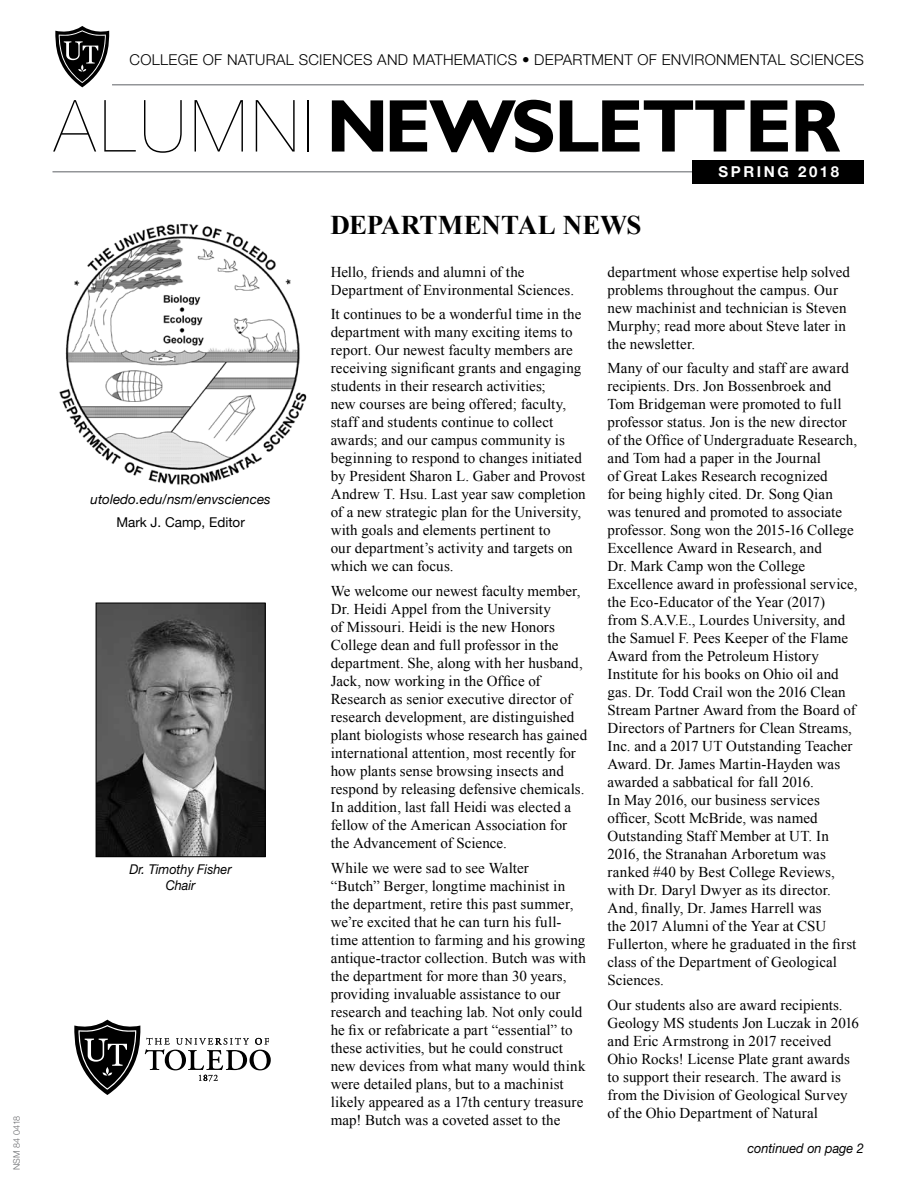
<style>
.page{position:relative;width:918px;height:1188px;background:#fff}
.page>*{position:absolute;margin:0;border:0;box-sizing:border-box;transform-origin:0 0}
.t1{font:700 75px "Gill Sans Std";letter-spacing:-.025em;color:#000}
.t2{font:700 27px "Times New Roman";letter-spacing:-.01em;color:#000}
.t3{font:15px/18px "Times New Roman";letter-spacing:.005em;color:#000}
.t4{font:300 15px "Helvetica Neue LT Std";letter-spacing:.02em;color:#000}
.t5{font:700 15px "Helvetica Neue";letter-spacing:.17em;color:#fff}
.t6{font:italic 13.5px/16.2px "Helvetica Neue LT Std";color:#000;text-align:center;scale:.94 1}
.t7{font:italic 13.5px "Helvetica Neue";color:#000}
.t8{font:13.5px "Helvetica Neue";color:#000}
.t9{font:300 9px "Helvetica Neue LT Std";letter-spacing:.02em;color:#6d6e71}
.s1{font-family:"Helvetica Neue";font-weight:200;font-size:72px}
</style>
<div class="page">
<hr style="left:112px;top:84px;width:752px;height:2px;background:#939598">
<hr style="left:52px;top:171px;width:812px;height:1px;background:#939598">
<div style="left:692px;top:160px;width:172px;height:23px;background:#000"></div>
<svg style="left:55px;top:26px;width:54px;height:61px"></svg>
<img style="left:59px;top:223px;width:248px;height:262px">
<svg style="left:74px;top:1020px;width:197px;height:75px"></svg>
<img style="left:98px;top:605px;width:166px;height:250px">
<div style="left:96px;top:603px;width:170px;height:254px;border:1px solid #000"></div>
<p class="t9" style="left:11px;top:1170px;width:56px;rotate:-90deg">NSM 84 0418</p>
<p class="t4" style="left:130px;top:50px;width:736px">COLLEGE OF NATURAL SCIENCES AND MATHEMATICS • DEPARTMENT OF ENVIRONMENTAL SCIENCES</p>
<h1 class="t1" style="left:54px;top:82px;width:788px"><span class="s1">ALUMNI</span> NEWSLETTER</h1>
<p class="t7" style="left:91px;top:491px;width:182px">utoledo.edu/nsm/envsciences</p>
<p class="t8" style="left:116px;top:514px;width:130px">Mark J. Camp, Editor</p>
<p class="t6" style="left:130px;top:861px;width:110px">Dr. Timothy Fisher<br>Chair</p>
<h2 class="t2" style="left:330px;top:207px;width:313px">DEPARTMENTAL NEWS</h2>
<p class="t5" style="left:719px;top:162px;width:122px">SPRING 2018</p>
<p class="t3" style="left:331px;top:262px;width:245px">Hello, friends and alumni of the<br>Department of Environmental Sciences.</p>
<p class="t3" style="left:331px;top:305px;width:257px">It continues to be a wonderful time in the department with many exciting items to report. Our newest faculty members are receiving significant grants and engaging students in their research activities;<br>new courses are being offered; faculty, staff and students continue to collect awards; and our campus community is beginning to respond to changes initiated by President Sharon L. Gaber and Provost Andrew T. Hsu. Last year saw completion of a new strategic plan for the University, with goals and elements pertinent to<br>our department’s activity and targets on which we can focus.</p>
<p class="t3" style="left:331px;top:582px;width:258px">We welcome our newest faculty member, Dr. Heidi Appel from the University<br>of Missouri. Heidi is the new Honors College dean and full professor in the department. She, along with her husband, Jack, now working in the Office of Research as senior executive director of research development, are distinguished plant biologists whose research has gained international attention, most recently for how plants sense browsing insects and respond by releasing defensive chemicals.<br>In addition, last fall Heidi was elected a fellow of the American Association for the Advancement of Science.</p>
<p class="t3" style="left:331px;top:859px;width:257px">While we were sad to see Walter<br>“Butch” Berger, longtime machinist in the department, retire this past summer, we’re excited that he can turn his full&shy;time attention to farming and his growing antique-tractor collection. Butch was with the department for more than 30 years, providing invaluable assistance to our research and teaching lab. Not only could he fix or refabricate a part “essential” to these activities, but he could construct new devices from what many would think were detailed plans, but to a machinist likely appeared as a 17th century treasure map! Butch was a coveted asset to the</p>
<p class="t3" style="left:608px;top:262px;width:244px">department whose expertise help solved problems throughout the campus. Our new machinist and technician is Steven Murphy; read more about Steve later in the newsletter.</p>
<p class="t3" style="left:608px;top:359px;width:252px">Many of our faculty and staff are award recipients. Drs. Jon Bossenbroek and Tom Bridgeman were promoted to full professor status. Jon is the new director of the Office of Undergraduate Research, and Tom had a paper in the Journal<br>of Great Lakes Research recognized<br>for being highly cited. Dr. Song Qian was tenured and promoted to associate professor. Song won the 2015-16 College Excellence Award in Research, and<br>Dr. Mark Camp won the College Excellence award in professional service, the Eco-Educator of the Year (2017) from S.A.V.E., Lourdes University, and the Samuel F. Pees Keeper of the Flame Award from the Petroleum History Institute for his books on Ohio oil and gas. Dr. Todd Crail won the 2016 Clean Stream Partner Award from the Board of Directors of Partners for Clean Streams, Inc. and a 2017 UT Outstanding Teacher Award. Dr. James Martin-Hayden was awarded a sabbatical for fall 2016.<br>In May 2016, our business services officer, Scott McBride, was named Outstanding Staff Member at UT. In 2016, the Stranahan Arboretum was ranked #40 by Best College Reviews, with Dr. Daryl Dwyer as its director.<br>And, finally, Dr. James Harrell was<br>the 2017 Alumni of the Year at CSU Fullerton, where he graduated in the first class of the Department of Geological Sciences.</p>
<p class="t3" style="left:608px;top:996px;width:253px">Our students also are award recipients.<br>Geology MS students Jon Luczak in 2016 and Eric Armstrong in 2017 received Ohio Rocks! License Plate grant awards to support their research. The award is from the Division of Geological Survey of the Ohio Department of Natural</p>
<p class="t6" style="left:747px;top:1140px;width:126px">continued on page 2</p>
</div>
